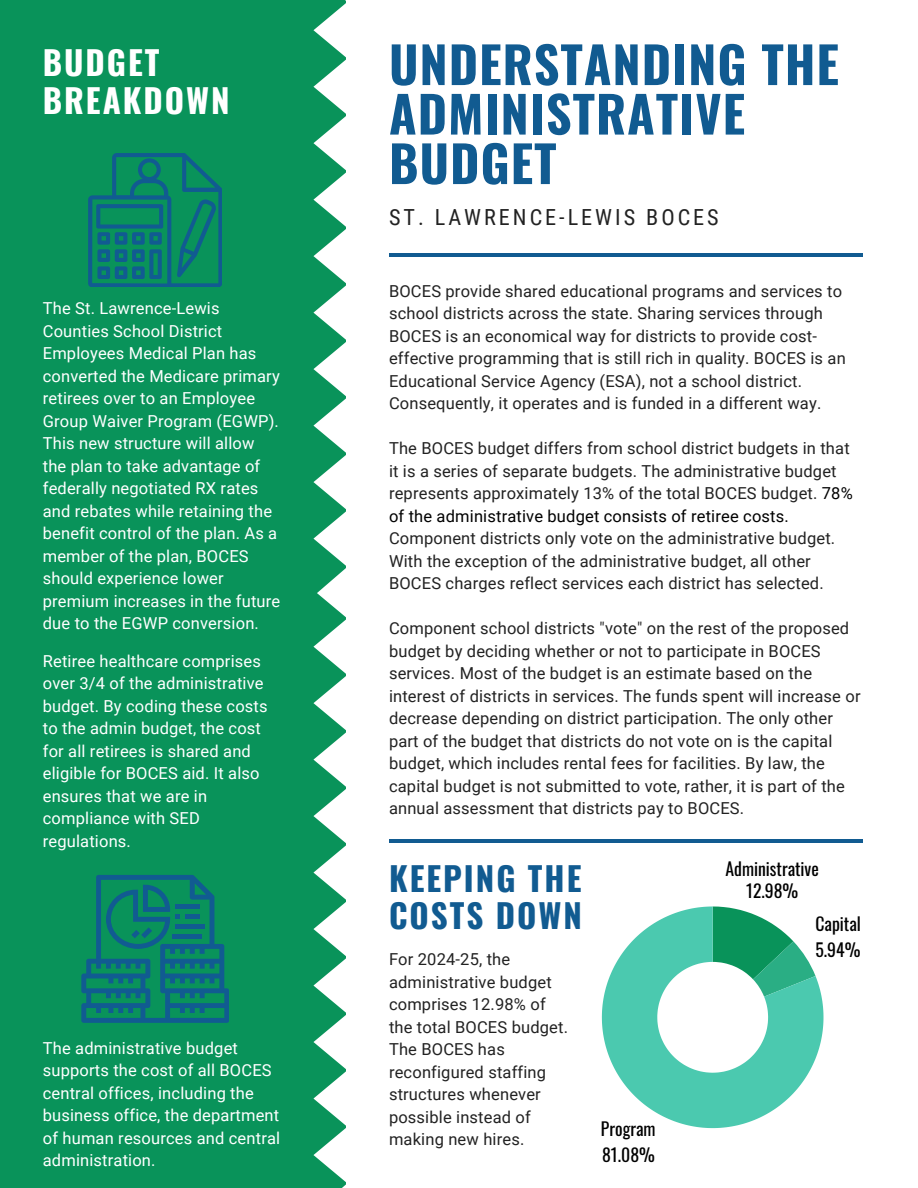
<style>
.page{position:relative;width:918px;height:1188px;background:#fff}
.page>*{position:absolute;margin:0;border:0;box-sizing:border-box;transform-origin:0 0}
.t1{font:700 50.25px/49.5px "Oswald";letter-spacing:.02em;color:#115b91}
.t2{font:700 33px/37.2px "Oswald";letter-spacing:.06em;color:#115b91}
.t3{font:700 33px/37.2px "Oswald";letter-spacing:.06em;color:#fff}
.t4{font:22.2px "Roboto Condensed";letter-spacing:.135em;color:#222}
.t5{font:17.7px/25.5px "Oswald";color:#000}
.t6{font:16.5px/22.5px "Roboto";letter-spacing:.01em;color:#222}
.t7{font:16.5px/22.5px "Roboto";letter-spacing:.01em;color:#fff}
.s1{color:#000}
</style>
<div class="page">
<div style="left:0;top:0;width:346px;height:592px;background:#09935a"></div>
<div style="left:0;top:592px;width:346px;height:596px;background:#09935a"></div>
<hr style="left:389px;top:254px;width:474px;height:3px;background:#115b91">
<hr style="left:389px;top:839px;width:474px;height:4px;background:#115b91">
<svg style="left:88px;top:153px;width:134px;height:134px;background:#0b7f6c"></svg>
<svg style="left:81px;top:875px;width:148px;height:147px;background:#0c7c6f"></svg>
<svg style="left:602px;top:907px;width:222px;height:221px;fill:#4bc9af"></svg>
<p class="t3" style="left:43px;top:43px;width:188px">BUDGET<br>BREAKDOWN</p>
<p class="t7" style="left:43px;top:298px;width:239px">The St. Lawrence-Lewis<br>Counties School District<br>Employees Medical Plan has converted the Medicare primary retirees over to an Employee<br>Group Waiver Program (EGWP).<br>This new structure will allow the plan to take advantage of federally negotiated RX rates and rebates while retaining the benefit control of the plan. As a member of the plan, BOCES should experience lower premium increases in the future due to the EGWP conversion.</p>
<p class="t7" style="left:43px;top:650px;width:226px">Retiree healthcare comprises over 3/4 of the administrative budget. By coding these costs to the admin budget, the cost for all retirees is shared and eligible for BOCES aid. It also ensures that we are in compliance with SED regulations.</p>
<p class="t7" style="left:43px;top:1037px;width:239px">The administrative budget supports the cost of all BOCES central offices, including the business office, the department of human resources and central administration.</p>
<p class="t1" style="left:389px;top:38px;width:451px">UNDERSTANDING THE<br>ADMINISTRATIVE<br>BUDGET</p>
<h2 class="t4" style="left:389px;top:204px;width:331px">ST. LAWRENCE-LEWIS BOCES</h2>
<p class="t6" style="left:389px;top:280px;width:458px">BOCES provide shared educational programs and services to school districts across the state. Sharing services through BOCES is an economical way for districts to provide cost&shy;effective programming that is still rich in quality. BOCES is an Educational Service Agency (ESA), not a school district.<br>Consequently, it operates and is funded in a different way.</p>
<h1 class="t6" style="left:389px;top:438px;width:465px">The BOCES budget differs from school district budgets in that it is a series of separate budgets. The administrative budget represents approximately 13% of the total BOCES budget. <span class="s1">78% of the administrative budget consists of retiree costs.<br></span>Component districts only vote on the administrative budget.<br>With the exception of the administrative budget, all other BOCES charges reflect services each district has selected.</h1>
<h3 class="t6" style="left:389px;top:618px;width:473px">Component school districts "vote" on the rest of the proposed budget by deciding whether or not to participate in BOCES services. Most of the budget is an estimate based on the interest of districts in services. The funds spent will increase or decrease depending on district participation. The only other part of the budget that districts do not vote on is the capital budget, which includes rental fees for facilities. By law, the capital budget is not submitted to vote, rather, it is part of the annual assessment that districts pay to BOCES.</h3>
<p class="t2" style="left:389px;top:859px;width:194px">KEEPING THE<br>COSTS DOWN</p>
<p class="t6" style="left:389px;top:948px;width:181px">For 2024-25, the administrative budget comprises 12.98% of the total BOCES budget.<br>The BOCES has reconfigured staffing structures whenever possible instead of making new hires.</p>
<p class="t5" style="left:601px;top:1115px;width:56px">Program<br>81.08%</p>
<p class="t5" style="left:726px;top:856px;width:95px;line-height:22.6px;text-align:center">Administrative<br>12.98%</p>
<p class="t5" style="left:815px;top:910px;width:47px;line-height:26px">Capital<br>5.94%</p>
</div>
